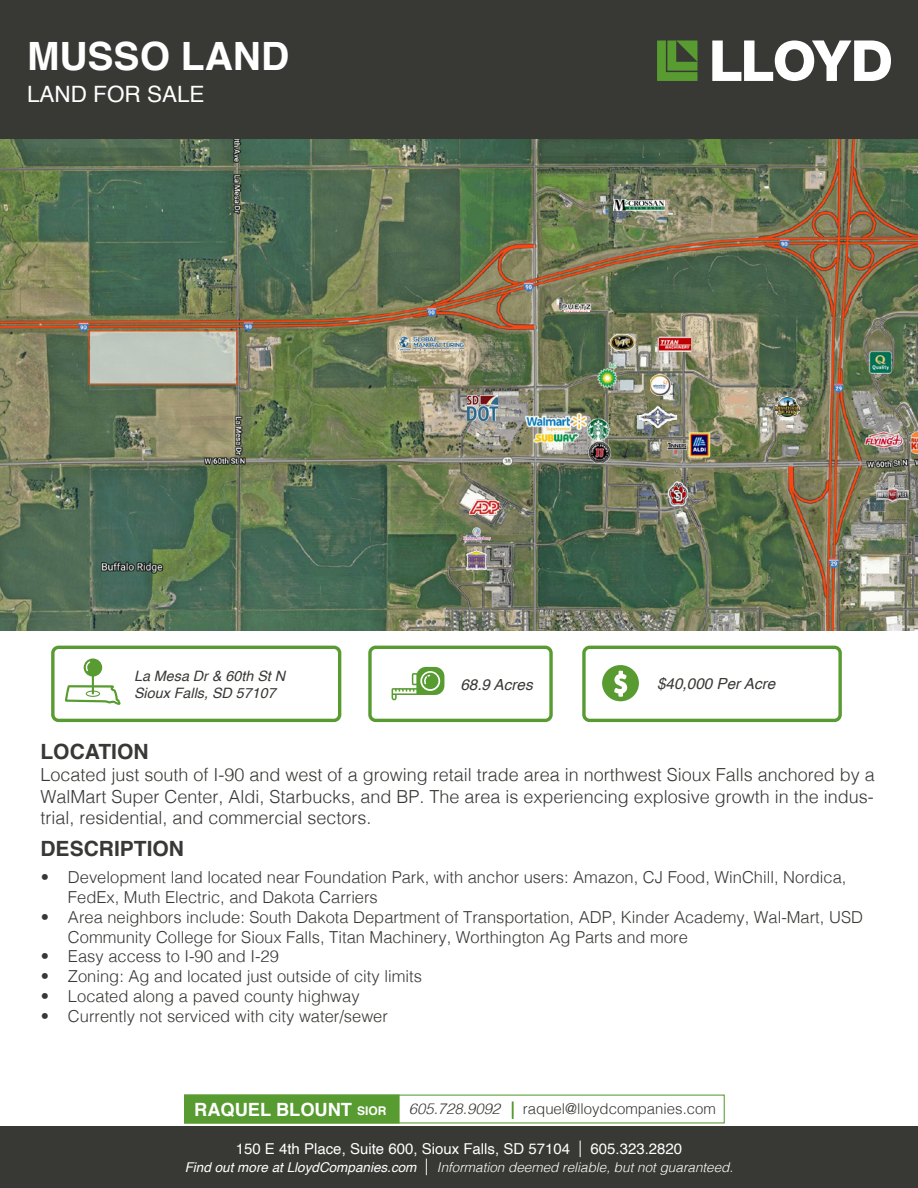
<style>
.page{position:relative;width:918px;height:1188px;background:#fff}
.page>*{position:absolute;margin:0;border:0;box-sizing:border-box;transform-origin:0 0}
.t1{font:700 39px "Helvetica";color:#fff}
.t2{font:22.5px "Helvetica";color:#fff}
.t3{font:700 21px "Helvetica";color:#383935}
.t4{font:700 18.3px "Helvetica";color:#fff}
.t5{font:300 18px/21.6px "Helvetica";color:#383935;text-align:justify}
.t6{font:300 16.5px/19.8px "Helvetica";color:#383935}
.t7{font:italic 15.3px "Helvetica";color:#383935}
.t8{font:15px "Helvetica";color:#fff}
.t9{font:300 15px "Helvetica";color:#383935}
.t10{font:italic 14.25px "Helvetica";color:#383935}
.t11{font:italic 300 13.5px "Helvetica";color:#fff}
.s1{font-size:12px}
.s2{font-style:italic}
.s3{font-style:italic;color:#589b31}
.s4{font-weight:300;font-size:16.5px}
.s5{font-weight:400}
.s6{font-style:normal;font-size:16.5px}
</style>
<div class="page">
<div style="left:0;top:0;width:918px;height:139px;background:#383935"></div>
<svg style="left:657px;top:41px;width:41px;height:40px"></svg>
<svg style="left:712px;top:40px;width:179px;height:41px"></svg>
<img style="left:0;top:139px;width:918px;height:492px">
<div style="left:0;top:1126px;width:918px;height:62px;background:#383935"></div>
<svg style="left:392px;top:667px;width:52px;height:33px"></svg>
<svg style="left:602px;top:665px;width:37px;height:36px"></svg>
<div style="left:582px;top:646px;width:260px;height:76px;border:3px solid #589b31;border-radius:6px"></div>
<div style="left:368px;top:646px;width:185px;height:76px;border:3px solid #589b31;border-radius:6px"></div>
<div style="left:51px;top:646px;width:290px;height:76px;border:3px solid #589b31;border-radius:6px"></div>
<div style="left:184px;top:1095px;width:216px;height:28px;background:#589b31"></div>
<svg style="left:65px;top:658px;width:56px;height:47px"></svg>
<img style="left:468px;top:395px;width:29px;height:26px">
<img style="left:470px;top:497px;width:28px;height:20px">
<img style="left:668px;top:443px;width:19px;height:6px">
<img style="left:561px;top:303px;width:31px;height:8px">
<img style="left:660px;top:329px;width:31px;height:30px">
<img style="left:610px;top:334px;width:25px;height:17px">
<img style="left:775px;top:398px;width:24px;height:19px">
<img style="left:650px;top:375px;width:21px;height:20px">
<img style="left:398px;top:337px;width:66px;height:13px">
<img style="left:876px;top:485px;width:33px;height:16px">
<img style="left:640px;top:399px;width:36px;height:36px">
<img style="left:465px;top:551px;width:24px;height:20px">
<div style="left:89px;top:330px;width:149px;height:55px;background:#c0c9bf;border:2px solid #ff460f"></div>
<img style="left:464px;top:526px;width:27px;height:15px">
<img style="left:613px;top:199px;width:51px;height:11px">
<p class="t1" style="left:27px;top:25px;width:264px">MUSSO LAND</p>
<p class="t2" style="left:27px;top:77px;width:179px">LAND FOR SALE</p>
<p class="t10" style="left:134px;top:664px;width:153px">La Mesa Dr &amp; 60th St N</p>
<p class="t10" style="left:134px;top:682px;width:143px">Sioux Falls, SD 57107</p>
<p class="t3" style="left:40px;top:734px;width:110px">LOCATION</p>
<p class="t7" style="left:460px;top:672px;width:74px">68.9 Acres</p>
<p class="t7" style="left:657px;top:672px;width:120px">$40,000 Per Acre</p>
<p class="t5" style="left:40px;top:763px;width:836px">Located just south of I-90 and west of a growing retail trade area in northwest Sioux Falls anchored by a WalMart Super Center, Aldi, Starbucks, and BP. The area is experiencing explosive growth in the indus&shy;trial, residential, and commercial sectors.</p>
<p class="t3" style="left:40px;top:832px;width:145px">DESCRIPTION</p>
<p class="t6" style="left:68px;top:866px;width:780px;text-indent:-27px">• Development land located near Foundation Park, with anchor users: Amazon, CJ Food, WinChill, Nordica,<br>FedEx, Muth Electric, and Dakota Carriers</p>
<p class="t6" style="left:68px;top:906px;width:797px;text-indent:-27px">• Area neighbors include: South Dakota Department of Transportation, ADP, Kinder Academy, Wal-Mart, USD<br>Community College for Sioux Falls, Titan Machinery, Worthington Ag Parts and more</p>
<p class="t6" style="left:41px;top:945px;width:239px">• Easy access to I-90 and I-29</p>
<p class="t6" style="left:41px;top:965px;width:382px">• Zoning: Ag and located just outside of city limits</p>
<p class="t6" style="left:41px;top:985px;width:320px">• Located along a paved county highway</p>
<p class="t6" style="left:41px;top:1005px;width:349px">• Currently not serviced with city water/sewer</p>
<p class="t4" style="left:194px;top:1095px;width:194px">RAQUEL BLOUNT <span class="s1">SIOR</span></p>
<p class="t9" style="left:409px;top:1096px;width:309px"><span class="s2">605.728.9092</span> <span class="s3">|</span> raquel@lloydcompanies.com</p>
<p class="t8" style="left:236px;top:1137px;width:448px">150 E 4th Place, Suite 600, Sioux Falls, SD 57104 <span class="s4">|</span> 605.323.2820</p>
<p class="t11" style="left:185px;top:1156px;width:550px"><span class="s5">Find out more at LloydCompanies.com</span> <span class="s6">|</span> Information deemed reliable, but not guaranteed.</p>
</div>
